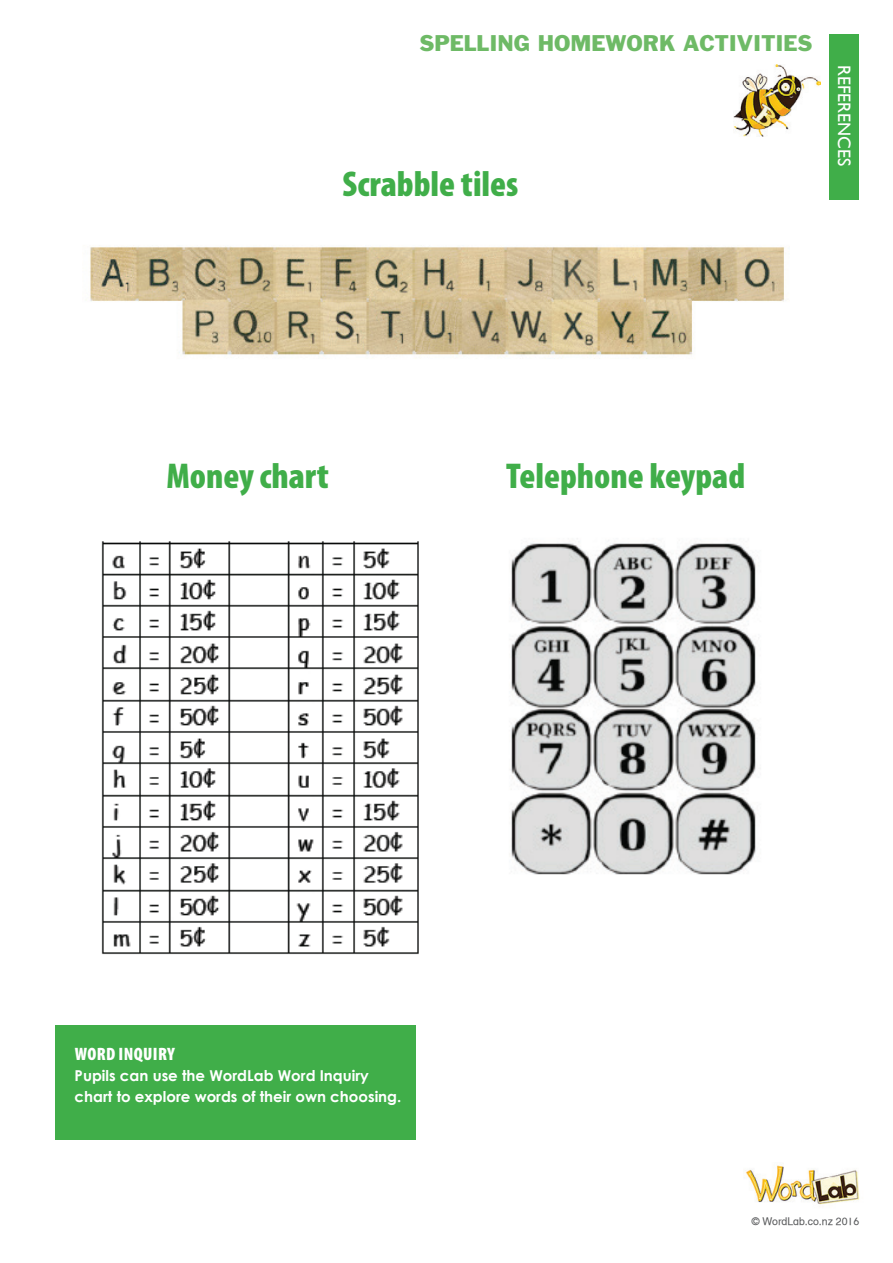
<style>
.page{position:relative;width:893px;height:1263px;background:#fff}
.page>*{position:absolute;margin:0;border:0;box-sizing:border-box;transform-origin:0 0}
.t1{font:900 condensed 36px "Myriad Pro";color:#40ae49}
.t2{font:21px "Franklin Gothic";color:#6eba66}
.t3{font:900 condensed 18px "Myriad Pro";letter-spacing:.02em;color:#fff}
.t4{font:18px "Gill Sans";color:#fff}
.t5{font:700 15px/21px "Century Gothic";color:#fff}
.t6{font:10.5px "Helvetica Textbook LT";color:#57585a}
</style>
<div class="page">
<div style="left:55px;top:1025px;width:360px;height:115px;background:#40ae49"></div>
<img style="left:745px;top:1164px;width:115px;height:41px">
<div style="left:829px;top:34px;width:30px;height:166px;background:#40ae49"></div>
<img style="left:733px;top:64px;width:87px;height:72px">
<img style="left:90px;top:246px;width:695px;height:113px">
<img style="left:101px;top:541px;width:318px;height:414px">
<img style="left:511px;top:540px;width:247px;height:335px">
<h2 class="t2" style="left:419px;top:30px;width:395px">SPELLING HOMEWORK ACTIVITIES</h2>
<h1 class="t1" style="left:342px;top:164px;width:177px">Scrabble tiles</h1>
<p class="t4" style="left:855px;top:65px;width:103px;rotate:90deg">REFERENCES</p>
<h1 class="t1" style="left:166px;top:456px;width:164px">Money chart</h1>
<h1 class="t1" style="left:506px;top:456px;width:240px">Telephone keypad</h1>
<p class="t3" style="left:75px;top:1043px;width:101px">Word Inquiry</p>
<p class="t5" style="left:75px;top:1064px;width:328px">Pupils can use the WordLab Word Inquiry chart to explore words of their own choosing.</p>
<p class="t6" style="left:752px;top:1215px;width:109px">© WordLab.co.nz 2016</p>
</div>
